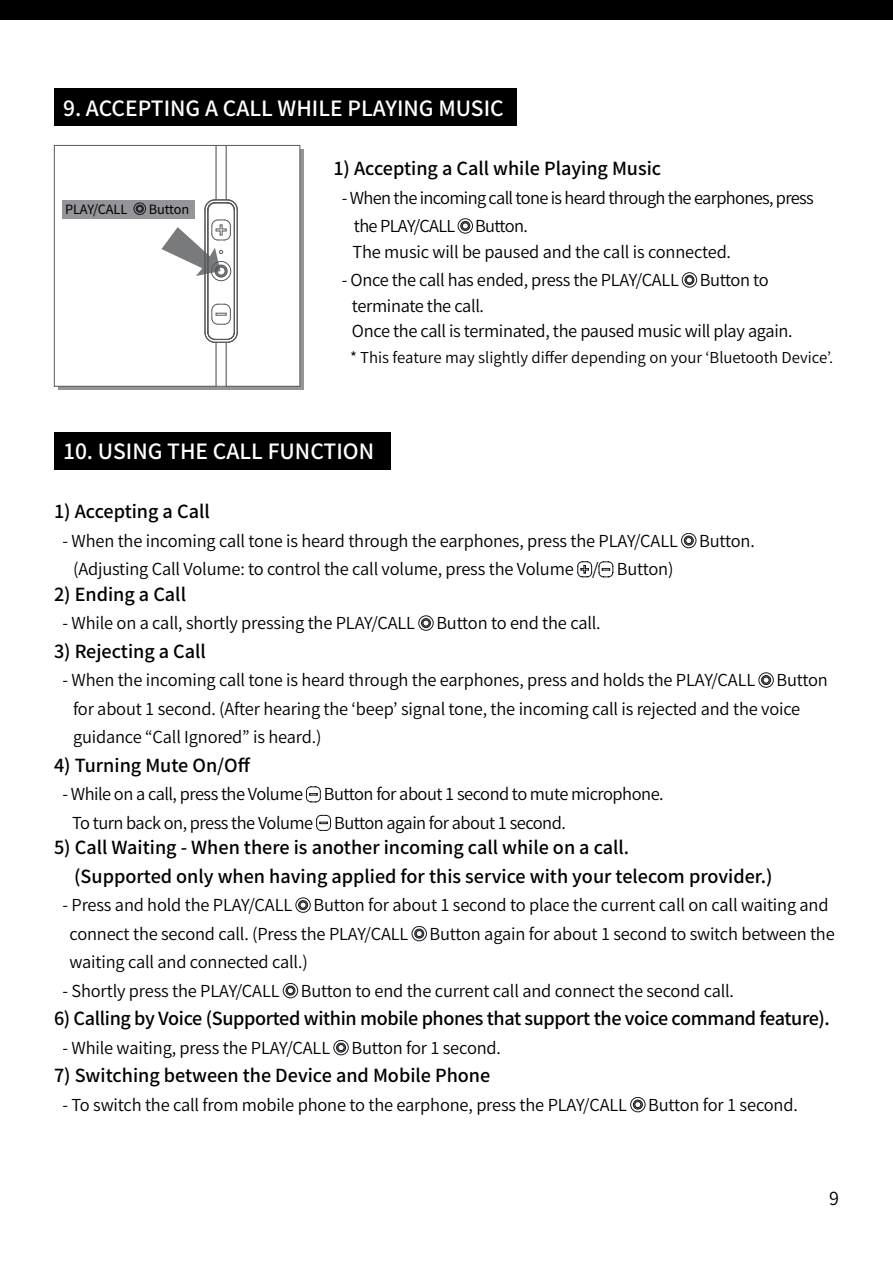
<style>
.page{position:relative;width:893px;height:1263px;background:#fff}
.page>*{position:absolute;margin:0;border:0;box-sizing:border-box;transform-origin:0 0}
.t1{font:500 21px "Source Han Sans";color:#fff}
.t2{font:500 18px/28.5px "Source Han Sans";color:#000}
.t3{font:500 18px "Source Han Sans";letter-spacing:-.02em;color:#000}
.t4{font:18px "Source Han Sans";color:#000}
.t5{font:16.5px/28.5px "Source Han Sans";letter-spacing:-.01em;color:#000}
.t6{font:16.5px "Source Han Sans";letter-spacing:-.03em;color:#000}
.t7{font:16.5px/28.5px "Source Han Sans";letter-spacing:-.04em;color:#000}
.t8{font:15px "Source Han Sans";color:#000}
.t9{font:12.75px "Source Han Sans";letter-spacing:-.01em;color:#000}
</style>
<div class="page">
<div style="left:0;top:0;width:893px;height:19px;background:#000"></div>
<svg style="left:458px;top:218px;width:15px;height:16px"></svg>
<svg style="left:682px;top:272px;width:15px;height:16px"></svg>
<div style="left:54px;top:88px;width:462px;height:38px;background:#000"></div>
<svg style="left:58px;top:149px;width:245px;height:241px"></svg>
<div style="left:54px;top:145px;width:246px;height:241px;background:#fff"></div>
<svg style="left:161px;top:147px;width:77px;height:238px"></svg>
<div style="left:54px;top:145px;width:246px;height:242px;border:1px solid #58595b"></div>
<div style="left:62px;top:200px;width:132px;height:19px;background:#939598"></div>
<svg style="left:134px;top:203px;width:12px;height:12px"></svg>
<div style="left:54px;top:432px;width:336px;height:37px;background:#000"></div>
<svg style="left:681px;top:533px;width:15px;height:16px"></svg>
<svg style="left:577px;top:562px;width:15px;height:15px"></svg>
<svg style="left:598px;top:561px;width:15px;height:16px"></svg>
<svg style="left:418px;top:616px;width:15px;height:15px"></svg>
<svg style="left:758px;top:673px;width:16px;height:15px"></svg>
<svg style="left:306px;top:786px;width:15px;height:16px"></svg>
<svg style="left:316px;top:815px;width:15px;height:16px"></svg>
<svg style="left:296px;top:898px;width:15px;height:15px"></svg>
<svg style="left:412px;top:926px;width:15px;height:16px"></svg>
<svg style="left:283px;top:983px;width:15px;height:16px"></svg>
<svg style="left:333px;top:1040px;width:16px;height:16px"></svg>
<svg style="left:630px;top:1097px;width:15px;height:16px"></svg>
<p class="t1" style="left:63px;top:96px;width:442px">9. ACCEPTING A CALL WHILE PLAYING MUSIC</p>
<p class="t9" style="left:65px;top:202px;width:64px">PLAY/CALL</p>
<p class="t9" style="left:149px;top:202px;width:42px">Button</p>
<p class="t2" style="left:333px;top:155px;width:329px">1) Accepting a Call while Playing Music</p>
<p class="t7" style="left:354px;top:184px;width:461px;text-indent:-12px">- When the incoming call tone is heard through the earphones, press the PLAY/CALL Button.</p>
<p class="t5" style="left:352px;top:238px;width:380px">The music will be paused and the call is connected.</p>
<p class="t5" style="left:342px;top:266px;width:338px">- Once the call has ended, press the PLAY/CALL</p>
<p class="t6" style="left:700px;top:271px;width:70px">Button to</p>
<p class="t5" style="left:352px;top:293px;width:442px;line-height:25.5px">terminate the call.<br>Once the call is terminated, the paused music will play again.</p>
<p class="t8" style="left:350px;top:349px;width:485px">* This feature may slightly differ depending on your ‘Bluetooth Device’.</p>
<p class="t1" style="left:63px;top:440px;width:313px">10. USING THE CALL FUNCTION</p>
<p class="t2" style="left:54px;top:498px;width:157px">1) Accepting a Call</p>
<p class="t5" style="left:63px;top:527px;width:617px">- When the incoming call tone is heard through the earphones, press the PLAY/CALL</p>
<p class="t5" style="left:699px;top:527px;width:57px">Button.</p>
<p class="t5" style="left:73px;top:555px;width:602px">(Adjusting Call Volume: to control the call volume, press the Volume / Button)</p>
<p class="t2" style="left:54px;top:580px;width:134px">2) Ending a Call</p>
<p class="t5" style="left:63px;top:609px;width:354px">- While on a call, shortly pressing the PLAY/CALL</p>
<p class="t5" style="left:436px;top:609px;width:166px">Button to end the call.</p>
<p class="t2" style="left:54px;top:637px;width:154px">3) Rejecting a Call</p>
<p class="t5" style="left:63px;top:666px;width:694px">- When the incoming call tone is heard through the earphones, press and holds the PLAY/CALL</p>
<p class="t5" style="left:73px;top:666px;width:756px;text-indent:703px">Button for about 1 second. (After hearing the ‘beep’ signal tone, the incoming call is rejected and the voice guidance “Call Ignored” is heard.)</p>
<p class="t2" style="left:54px;top:751px;width:198px">4) Turning Mute On/Off</p>
<p class="t6" style="left:63px;top:785px;width:242px">- While on a call, press the Volume</p>
<p class="t6" style="left:324px;top:785px;width:341px">Button for about 1 second to mute microphone.</p>
<p class="t6" style="left:72px;top:813px;width:243px">To turn back on, press the Volume</p>
<p class="t6" style="left:334px;top:813px;width:233px">Button again for about 1 second.</p>
<p class="t2" style="left:74px;top:834px;width:700px;text-indent:-20px">5) Call Waiting - When there is another incoming call while on a call.<br>(Supported only when having applied for this service with your telecom provider.)</p>
<p class="t5" style="left:63px;top:891px;width:231px">- Press and hold the PLAY/CALL</p>
<p class="t5" style="left:70px;top:891px;width:761px;text-indent:244px">Button for about 1 second to place the current call on call waiting and connect the second call. (Press the PLAY/CALL</p>
<p class="t5" style="left:430px;top:920px;width:407px">Button again for about 1 second to switch between the</p>
<p class="t5" style="left:70px;top:948px;width:240px">waiting call and connected call.)</p>
<p class="t5" style="left:63px;top:977px;width:219px">- Shortly press the PLAY/CALL</p>
<p class="t5" style="left:301px;top:977px;width:435px">Button to end the current call and connect the second call.</p>
<p class="t3" style="left:54px;top:1008px;width:777px">6) Calling by Voice (Supported within mobile phones that support the voice command feature).</p>
<p class="t5" style="left:63px;top:1034px;width:269px">- While waiting, press the PLAY/CALL</p>
<p class="t5" style="left:351px;top:1034px;width:151px">Button for 1 second.</p>
<p class="t2" style="left:54px;top:1062px;width:438px">7) Switching between the Device and Mobile Phone</p>
<p class="t5" style="left:63px;top:1091px;width:566px">- To switch the call from mobile phone to the earphone, press the PLAY/CALL</p>
<p class="t5" style="left:648px;top:1091px;width:151px">Button for 1 second.</p>
<p class="t4" style="left:829px;top:1188px;width:11px">9</p>
</div>
